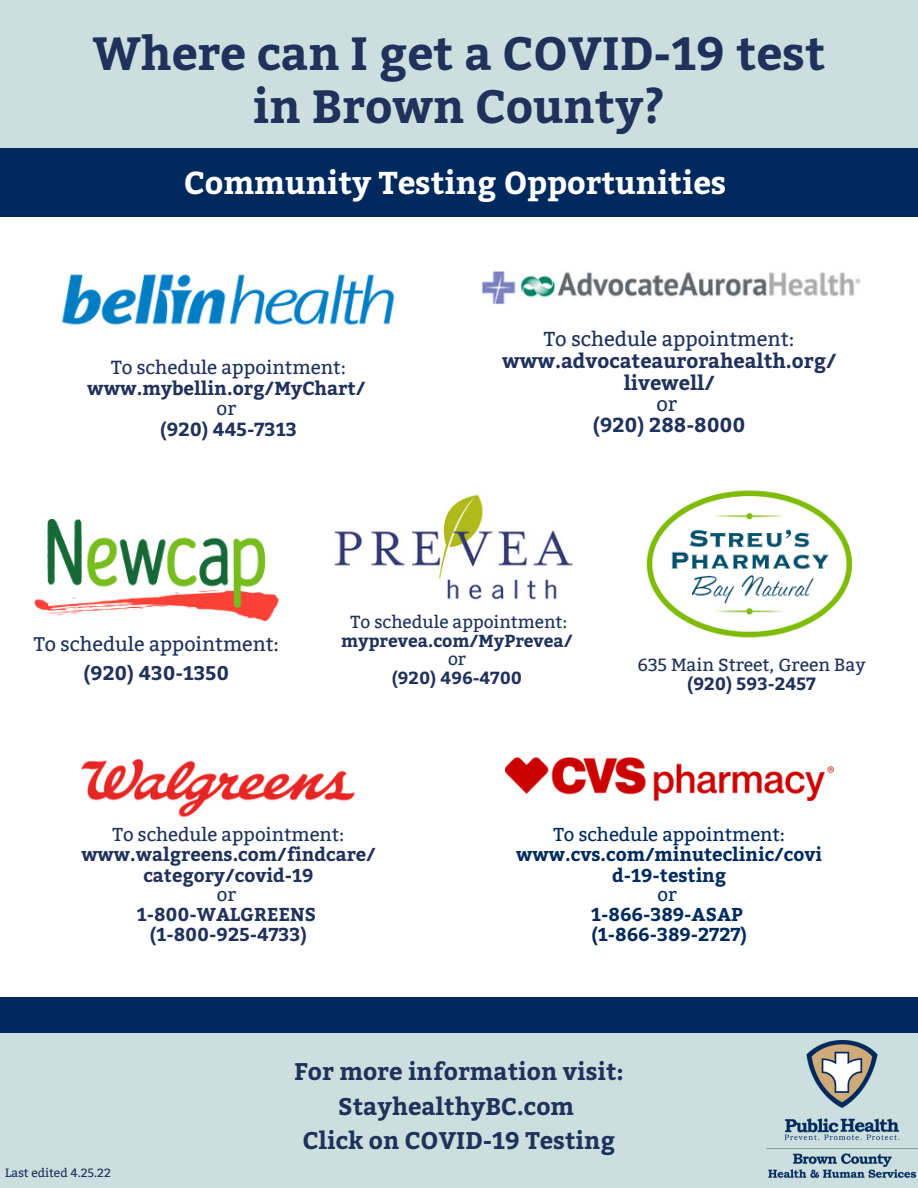
<style>
.page{position:relative;width:918px;height:1188px;background:#fff}
.page>*{position:absolute;margin:0;border:0;box-sizing:border-box;transform-origin:0 0}
.t1{font:700 46.35px "Bitter";color:#20315b}
.t2{font:700 31.5px "Bitter";color:#fff}
.t3{font:700 24px "Bitter";color:#20315b}
.t4{font:700 20.1px/21.9px "Bitter";color:#20315b;text-align:center}
.t5{font:20.1px "Bitter";color:#20315b}
.t6{font:19.65px "Bitter";color:#20315b}
.t7{font:700 19.65px "Bitter";color:#20315b}
.t8{font:700 18.9px "Bitter";color:#20315b}
.t9{font:18.9px "Bitter";color:#20315b}
.t10{font:700 18.6px/20.2px "Bitter";color:#002a5d;text-align:center}
.t11{font:700 18.6px "Bitter";color:#20315b}
.t12{font:18.6px "Bitter";color:#20315b}
.t13{font:18.6px "Bitter";color:#002a5d}
.t14{font:17.7px "Bitter";color:#20315b}
.t15{font:700 17.7px "Bitter";color:#20315b}
.t16{font:700 17.4px "Bitter";color:#20315b}
.t17{font:17.4px "Bitter";color:#20315b}
.t18{font:12px "Bitter";color:#20315b}
.s1{font-weight:400}
</style>
<div class="page">
<div style="left:0;top:997px;width:918px;height:37px;background:#002a5d"></div>
<div style="left:0;top:0;width:918px;height:148px;background:#ccdfdf"></div>
<div style="left:0;top:1034px;width:918px;height:154px;background:#ccdfdf"></div>
<div style="left:0;top:149px;width:918px;height:68px;background:#002a5d"></div>
<img style="left:81px;top:759px;width:274px;height:59px">
<img style="left:481px;top:271px;width:380px;height:34px">
<img style="left:334px;top:494px;width:239px;height:106px">
<img style="left:61px;top:274px;width:334px;height:51px">
<img style="left:505px;top:758px;width:328px;height:42px">
<img style="left:646px;top:490px;width:207px;height:148px">
<img style="left:34px;top:519px;width:244px;height:103px">
<img style="left:766px;top:1040px;width:152px;height:138px">
<p class="t1" style="left:93px;top:19px;width:734px">Where can I get a COVID-19 test</p>
<p class="t1" style="left:253px;top:72px;width:414px">in Brown County?</p>
<p class="t2" style="left:184px;top:160px;width:544px">Community Testing Opportunities</p>
<p class="t9" style="left:111px;top:357px;width:236px">To schedule appointment:</p>
<p class="t8" style="left:87px;top:375px;width:280px">www.mybellin.org/MyChart/</p>
<p class="t9" style="left:217px;top:397px;width:21px">or</p>
<p class="t8" style="left:160px;top:415px;width:138px">(920) 445-7313</p>
<p class="t5" style="left:544px;top:327px;width:252px">To schedule appointment:</p>
<p class="t4" style="left:502px;top:349px;width:336px">www.advocateaurorahealth.org/ livewell/</p>
<p class="t5" style="left:657px;top:392px;width:22px">or</p>
<p class="t4" style="left:593px;top:413px;width:154px">(920) 288-8000</p>
<p class="t6" style="left:34px;top:633px;width:247px">To schedule appointment:</p>
<p class="t7" style="left:84px;top:658px;width:147px">(920) 430-1350</p>
<p class="t17" style="left:351px;top:611px;width:218px">To schedule appointment:</p>
<p class="t16" style="left:341px;top:628px;width:233px">myprevea.com/MyPrevea/</p>
<p class="t17" style="left:448px;top:649px;width:19px">or</p>
<p class="t16" style="left:392px;top:665px;width:132px">(920) 496-4700</p>
<p class="t14" style="left:637px;top:654px;width:230px">635 Main Street, Green Bay</p>
<p class="t15" style="left:687px;top:670px;width:130px">(920) 593-2457</p>
<p class="t12" style="left:113px;top:824px;width:233px">To schedule appointment:</p>
<p class="t11" style="left:81px;top:841px;width:296px">www.walgreens.com/findcare/</p>
<p class="t11" style="left:143px;top:861px;width:172px">category/covid-19</p>
<p class="t12" style="left:217px;top:883px;width:21px">or</p>
<p class="t11" style="left:137px;top:901px;width:181px">1-800-WALGREENS</p>
<p class="t11" style="left:150px;top:921px;width:159px">(1-800-925-4733)</p>
<p class="t10" style="left:516px;top:823px;width:307px"><span class="s1">To schedule appointment: </span>www.cvs.com/minuteclinic/covi d-19-testing</p>
<p class="t13" style="left:658px;top:883px;width:21px">or</p>
<p class="t10" style="left:591px;top:903px;width:153px">1-866-389-ASAP</p>
<p class="t10" style="left:591px;top:924px;width:157px">(1-866-389-2727)</p>
<p class="t18" style="left:5px;top:1166px;width:107px">Last edited 4.25.22</p>
<p class="t3" style="left:294px;top:1054px;width:331px">For more information visit:</p>
<p class="t3" style="left:338px;top:1088px;width:237px">StayhealthyBC.com</p>
<p class="t3" style="left:303px;top:1123px;width:314px">Click on COVID-19 Testing</p>
</div>
